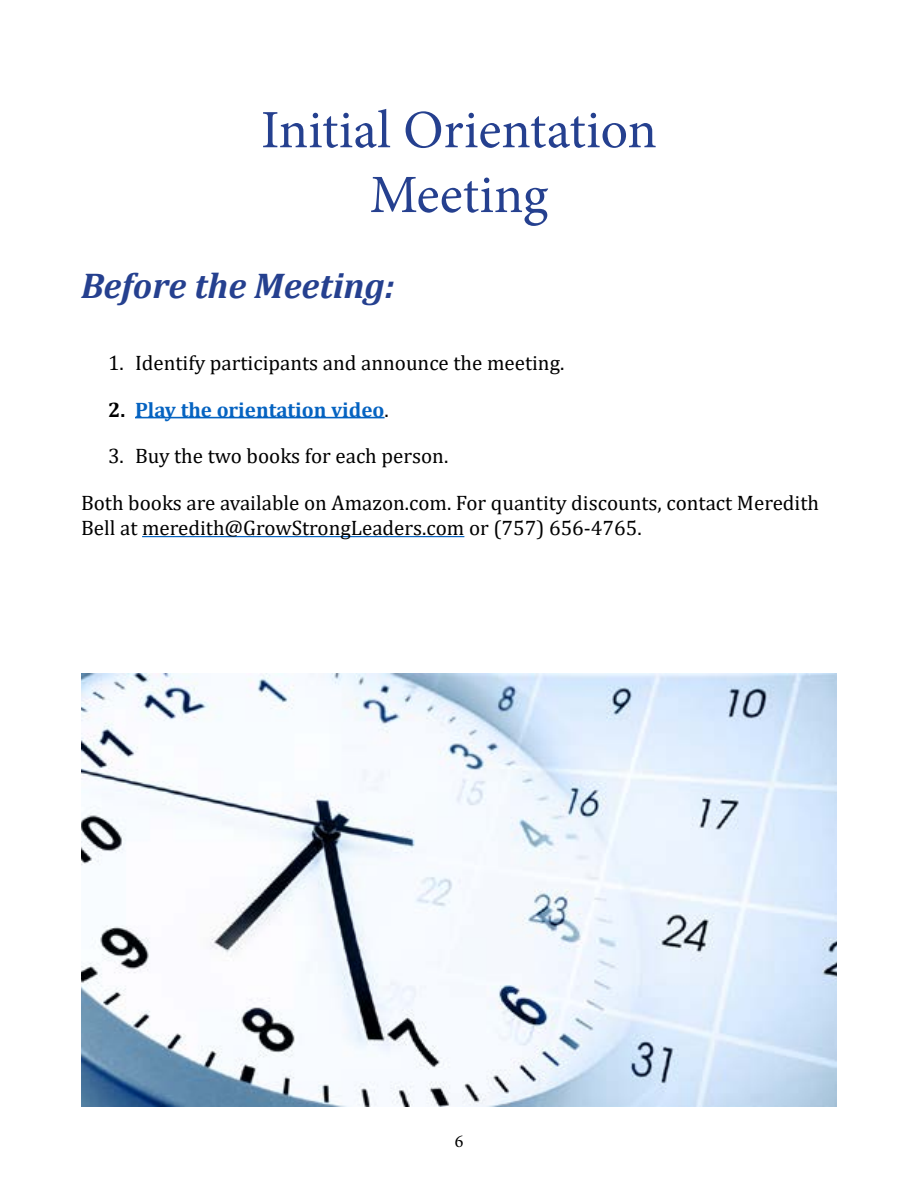
<style>
.page{position:relative;width:918px;height:1188px;background:#fff}
.page>*{position:absolute;margin:0;border:0;box-sizing:border-box;transform-origin:0 0}
.t1{font:54px/64.8px "Minion Pro";color:#25408f;text-align:center}
.t2{font:italic 700 36px "Cambria";color:#25408f}
.t3{font:21px/25.2px "Cambria";color:#000}
.t4{font:700 21px "Cambria";color:#0563c1}
.t5{font:18px "Minion Pro";color:#000}
.s1{color:#000}
.s2{font-weight:400;color:#000}
</style>
<div class="page">
<hr style="left:135px;top:417px;width:250px;height:1px;background:#0563c1">
<hr style="left:142px;top:536px;width:322px;height:1px;background:#0563c1">
<img style="left:81px;top:674px;width:756px;height:433px">
<h1 class="t1" style="left:261px;top:98px;width:397px">Initial Orientation<br>Meeting</h1>
<h2 class="t2" style="left:81px;top:260px;width:315px">Before the Meeting:</h2>
<p class="t3" style="left:108px;top:350px;width:458px">1. Identify participants and announce the meeting.</p>
<p class="t4" style="left:108px;top:395px;width:282px"><span class="s1">2.</span> Play the orientation video<span class="s2">.</span></p>
<p class="t3" style="left:108px;top:444px;width:342px">3. Buy the two books for each person.</p>
<p class="t3" style="left:81px;top:490px;width:740px">Both books are available on Amazon.com. For quantity discounts, contact Meredith<br>Bell at meredith@GrowStrongLeaders.com or (757) 656-4765.</p>
<p class="t5" style="left:455px;top:1129px;width:10px">6</p>
</div>
